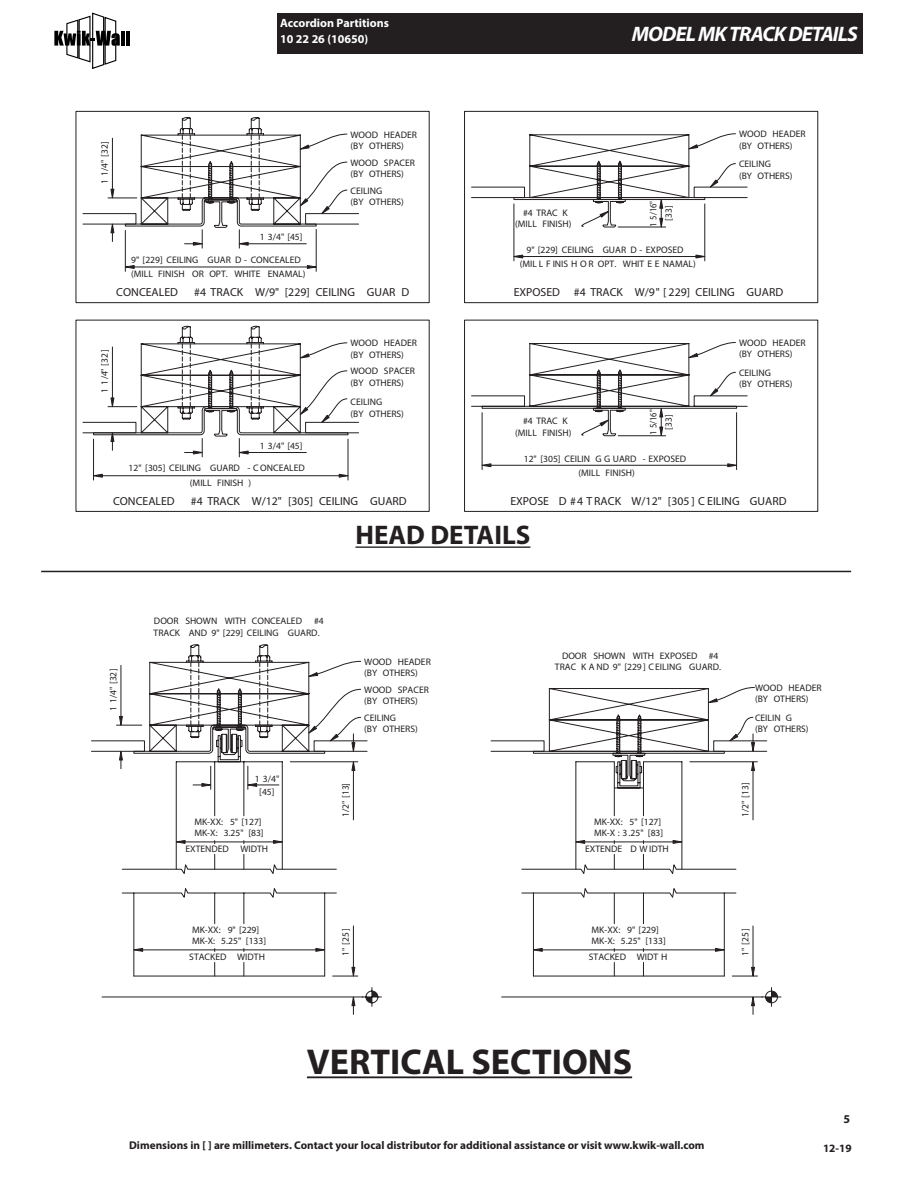
<style>
.page{position:relative;width:918px;height:1188px;background:#fff}
.page>*{position:absolute;margin:0;border:0;box-sizing:border-box;transform-origin:0 0}
.t1{font:700 36px "Myriad Pro";color:#231f20}
.t2{font:700 27px "Myriad Pro";color:#231f20}
.t3{font:italic 700 21px "Myriad Pro";letter-spacing:-.04em;color:#fff}
.t4{font:700 12px/16.5px "Myriad Pro";color:#fff}
.t5{font:700 12px "Myriad Pro";color:#231f20}
.t6{font:11.7px "Myriad Pro";color:#231f20}
.t7{font:700 11.25px "Myriad Pro";color:#231f20}
.t8{font:9.6px "Myriad Pro";color:#231f20}
.t9{font:9.6px/15.6px "Myriad Pro";color:#231f20;text-align:center;scale:.89 1}
.t10{font:9.45px/11.4px "Myriad Pro";color:#231f20}
</style>
<div class="page">
<div style="left:277px;top:14px;width:586px;height:40px;background:#231f20"></div>
<svg style="left:54px;top:12px;width:66px;height:57px"></svg>
<hr style="left:121px;top:31px;width:4px;height:15px;background:#000">
<hr style="left:126px;top:31px;width:4px;height:15px;background:#000">
<hr style="left:307px;top:1076px;width:325px;height:2px;background:#231f20">
<hr style="left:355px;top:546px;width:175px;height:2px;background:#231f20">
<hr style="left:41px;top:571px;width:810px;height:1px;background:#231f20">
<svg style="left:82px;top:111px;width:737px;height:323px"></svg>
<div style="left:464px;top:320px;width:354px;height:192px;border:1px solid #231f20"></div>
<hr style="left:514px;top:204px;width:1px;height:57px;background:#231f20">
<hr style="left:704px;top:204px;width:1px;height:57px;background:#231f20">
<hr style="left:523px;top:256px;width:173px;height:1px;background:#231f20">
<svg style="left:509px;top:254px;width:15px;height:5px"></svg>
<svg style="left:695px;top:254px;width:14px;height:5px"></svg>
<hr style="left:618px;top:227px;width:48px;height:1px;background:#231f20">
<svg style="left:659px;top:195px;width:5px;height:36px"></svg>
<svg style="left:688px;top:133px;width:48px;height:17px"></svg>
<hr style="left:618px;top:435px;width:48px;height:1px;background:#231f20">
<svg style="left:659px;top:404px;width:5px;height:33px"></svg>
<svg style="left:688px;top:342px;width:48px;height:17px"></svg>
<hr style="left:482px;top:413px;width:1px;height:57px;background:#231f20">
<hr style="left:736px;top:413px;width:1px;height:57px;background:#231f20">
<hr style="left:491px;top:465px;width:237px;height:1px;background:#231f20">
<svg style="left:481px;top:463px;width:11px;height:5px"></svg>
<svg style="left:727px;top:463px;width:11px;height:5px"></svg>
<div style="left:76px;top:111px;width:354px;height:192px;border:1px solid #231f20"></div>
<svg style="left:299px;top:133px;width:49px;height:17px"></svg>
<hr style="left:125px;top:230px;width:1px;height:41px;background:#231f20">
<hr style="left:316px;top:229px;width:1px;height:42px;background:#231f20">
<hr style="left:134px;top:267px;width:173px;height:1px;background:#231f20">
<svg style="left:121px;top:265px;width:14px;height:4px"></svg>
<svg style="left:307px;top:265px;width:14px;height:4px"></svg>
<svg style="left:709px;top:372px;width:27px;height:25px"></svg>
<svg style="left:709px;top:163px;width:27px;height:25px"></svg>
<svg style="left:299px;top:161px;width:49px;height:54px"></svg>
<div style="left:76px;top:320px;width:354px;height:192px;border:1px solid #231f20"></div>
<svg style="left:299px;top:342px;width:49px;height:17px"></svg>
<svg style="left:299px;top:370px;width:49px;height:53px"></svg>
<hr style="left:93px;top:439px;width:1px;height:41px;background:#231f20">
<hr style="left:348px;top:439px;width:1px;height:41px;background:#231f20">
<hr style="left:102px;top:475px;width:237px;height:1px;background:#231f20">
<svg style="left:94px;top:473px;width:9px;height:5px"></svg>
<svg style="left:338px;top:473px;width:11px;height:5px"></svg>
<svg style="left:576px;top:210px;width:33px;height:17px"></svg>
<hr style="left:248px;top:243px;width:58px;height:1px;background:#231f20">
<svg style="left:185px;top:230px;width:22px;height:18px"></svg>
<svg style="left:235px;top:230px;width:14px;height:18px"></svg>
<hr style="left:248px;top:452px;width:58px;height:1px;background:#231f20">
<svg style="left:185px;top:438px;width:18px;height:19px"></svg>
<svg style="left:238px;top:438px;width:11px;height:19px"></svg>
<hr style="left:112px;top:138px;width:1px;height:51px;background:#231f20">
<svg style="left:110px;top:220px;width:5px;height:22px"></svg>
<svg style="left:108px;top:188px;width:29px;height:14px"></svg>
<hr style="left:112px;top:347px;width:1px;height:51px;background:#231f20">
<svg style="left:110px;top:428px;width:5px;height:22px"></svg>
<svg style="left:108px;top:397px;width:29px;height:14px"></svg>
<svg style="left:576px;top:419px;width:33px;height:17px"></svg>
<svg style="left:101px;top:789px;width:281px;height:218px"></svg>
<svg style="left:366px;top:991px;width:12px;height:12px"></svg>
<svg style="left:501px;top:751px;width:281px;height:256px"></svg>
<svg style="left:766px;top:991px;width:11px;height:12px"></svg>
<svg style="left:521px;top:687px;width:234px;height:290px"></svg>
<svg style="left:707px;top:698px;width:11px;height:6px"></svg>
<svg style="left:351px;top:993px;width:5px;height:21px"></svg>
<hr style="left:753px;top:926px;width:1px;height:41px;background:#231f20">
<svg style="left:751px;top:993px;width:4px;height:21px"></svg>
<svg style="left:732px;top:966px;width:25px;height:14px"></svg>
<hr style="left:353px;top:771px;width:1px;height:49px;background:#231f20">
<svg style="left:91px;top:644px;width:277px;height:145px"></svg>
<hr style="left:753px;top:771px;width:1px;height:49px;background:#231f20">
<svg style="left:490px;top:717px;width:277px;height:54px"></svg>
<svg style="left:121px;top:840px;width:237px;height:140px"></svg>
<hr style="left:614px;top:762px;width:1px;height:54px;background:#231f20">
<hr style="left:643px;top:762px;width:1px;height:54px;background:#231f20">
<hr style="left:542px;top:950px;width:173px;height:1px;background:#231f20">
<svg style="left:529px;top:948px;width:14px;height:4px"></svg>
<svg style="left:614px;top:962px;width:1px;height:14px"></svg>
<svg style="left:643px;top:962px;width:1px;height:14px"></svg>
<svg style="left:571px;top:840px;width:158px;height:112px"></svg>
<p class="t4" style="left:280px;top:14px;width:110px">Accordion Partitions<br>10 22 26 (10650)</p>
<p class="t3" style="left:632px;top:21px;width:228px">MODEL MK TRACK DETAILS</p>
<p class="t8" style="left:99px;top:184px;width:44px;rotate:-90deg">1 1/4" [32]</p>
<p class="t10" style="left:260px;top:231px;width:44px">1 3/4" [45]</p>
<p class="t10" style="left:131px;top:253px;width:176px;line-height:14.2px">9" [229] CEILING GUAR D - CONCEALED (MILL FINISH OR OPT. WHITE ENAMAL)</p>
<p class="t10" style="left:350px;top:129px;width:68px">WOOD HEADER (BY OTHERS)</p>
<p class="t10" style="left:350px;top:157px;width:66px">WOOD SPACER (BY OTHERS)</p>
<p class="t10" style="left:350px;top:185px;width:55px">CEILING<br>(BY OTHERS)</p>
<p class="t9" style="left:645px;top:227px;width:31px;rotate:-90deg">1 5/16"</p>
<p class="t10" style="left:520px;top:258px;width:178px">(MIL L F INIS H O R OPT. WHIT E E NAMAL)</p>
<p class="t8" style="left:663px;top:221px;width:17px;rotate:-90deg">[33]</p>
<p class="t10" style="left:515px;top:207px;width:58px;text-align:center">#4 TRAC K (MILL FINISH)</p>
<p class="t10" style="left:526px;top:244px;width:159px">9" [229] CEILING GUAR D - EXPOSED</p>
<p class="t10" style="left:739px;top:128px;width:68px">WOOD HEADER (BY OTHERS)</p>
<p class="t10" style="left:739px;top:158px;width:55px">CEILING<br>(BY OTHERS)</p>
<p class="t6" style="left:116px;top:285px;width:63px">CONCEALED</p>
<p class="t6" style="left:194px;top:285px;width:217px">#4 TRACK W/9" [229] CEILING GUAR D</p>
<p class="t8" style="left:99px;top:393px;width:44px;rotate:-90deg">1 1/4" [32]</p>
<p class="t10" style="left:260px;top:440px;width:44px">1 3/4" [45]</p>
<p class="t10" style="left:129px;top:462px;width:178px">12" [305] CEILING GUARD - C ONCEALED</p>
<p class="t10" style="left:190px;top:477px;width:63px">(MILL FINISH )</p>
<p class="t10" style="left:350px;top:337px;width:68px">WOOD HEADER (BY OTHERS)</p>
<p class="t10" style="left:350px;top:365px;width:66px">WOOD SPACER (BY OTHERS)</p>
<p class="t10" style="left:350px;top:396px;width:55px">CEILING<br>(BY OTHERS)</p>
<p class="t6" style="left:113px;top:494px;width:63px">CONCEALED</p>
<p class="t6" style="left:191px;top:494px;width:217px">#4 TRACK W/12" [305] CEILING GUARD</p>
<p class="t6" style="left:514px;top:285px;width:271px">EXPOSED #4 TRACK W/9" [ 229] CEILING GUARD</p>
<p class="t10" style="left:739px;top:337px;width:68px">WOOD HEADER (BY OTHERS)</p>
<p class="t10" style="left:515px;top:415px;width:58px;text-align:center">#4 TRAC K (MILL FINISH)</p>
<p class="t9" style="left:645px;top:435px;width:31px;rotate:-90deg">1 5/16" [33]</p>
<p class="t10" style="left:524px;top:453px;width:164px">12" [305] CEILIN G G UARD - EXPOSED</p>
<p class="t10" style="left:578px;top:467px;width:58px">(MILL FINISH)</p>
<p class="t10" style="left:739px;top:367px;width:55px">CEILING<br>(BY OTHERS)</p>
<p class="t6" style="left:510px;top:494px;width:278px">EXPOSE D #4 T RACK W/12" [305 ] C EILING GUARD</p>
<p class="t8" style="left:107px;top:711px;width:44px;rotate:-90deg">1 1/4" [32]</p>
<p class="t2" style="left:355px;top:518px;width:176px">HEAD DETAILS</p>
<p class="t10" style="left:154px;top:615px;width:150px">DOOR SHOWN WITH CONCEALED</p>
<p class="t10" style="left:154px;top:615px;width:172px;text-indent:161px">#4<br>TRACK AND 9" [229] CEILING GUARD.</p>
<p class="t10" style="left:255px;top:773px;width:26px;line-height:13px;text-align:center">1 3/4" [45]</p>
<p class="t10" style="left:194px;top:816px;width:71px">MK-XX: 5" [127]<br>MK-X: 3.25" [83]</p>
<p class="t10" style="left:186px;top:843px;width:84px">EXTENDED WIDTH</p>
<p class="t10" style="left:364px;top:656px;width:68px">WOOD HEADER (BY OTHERS)</p>
<p class="t10" style="left:364px;top:712px;width:55px">CEILING<br>(BY OTHERS)</p>
<p class="t10" style="left:364px;top:684px;width:66px">WOOD SPACER (BY OTHERS)</p>
<p class="t10" style="left:555px;top:650px;width:168px;text-align:center">DOOR SHOWN WITH EXPOSED #4<br>TRAC K A ND 9" [229] CEILING GUARD.</p>
<p class="t10" style="left:755px;top:682px;width:68px">WOOD HEADER (BY OTHERS)</p>
<p class="t10" style="left:755px;top:712px;width:55px">CEILIN G<br>(BY OTHERS)</p>
<p class="t8" style="left:340px;top:817px;width:36px;rotate:-90deg">1/2" [13]</p>
<p class="t8" style="left:739px;top:817px;width:36px;rotate:-90deg">1/2" [13]</p>
<p class="t10" style="left:594px;top:816px;width:71px">MK-XX: 5" [127]<br>MK-X : 3.25" [83]</p>
<p class="t10" style="left:585px;top:843px;width:85px">EXTENDE D W IDTH</p>
<p class="t10" style="left:192px;top:924px;width:76px">MK-XX: 9" [229]<br>MK-X: 5.25" [133]</p>
<p class="t10" style="left:189px;top:951px;width:77px">STACKED WIDTH</p>
<p class="t10" style="left:592px;top:924px;width:76px">MK-XX: 9" [229]<br>MK-X: 5.25" [133]</p>
<p class="t8" style="left:340px;top:956px;width:29px;rotate:-90deg">1" [25]</p>
<p class="t8" style="left:739px;top:956px;width:29px;rotate:-90deg">1" [25]</p>
<p class="t10" style="left:589px;top:951px;width:80px">STACKED WIDT H</p>
<p class="t1" style="left:307px;top:1038px;width:327px">VERTICAL SECTIONS</p>
<p class="t5" style="left:843px;top:1111px;width:8px">5</p>
<p class="t7" style="left:129px;top:1138px;width:577px">Dimensions in [ ] are millimeters. Contact your local distributor for additional assistance or visit www.kwik-wall.com</p>
<p class="t7" style="left:823px;top:1141px;width:30px">12-19</p>
</div>
